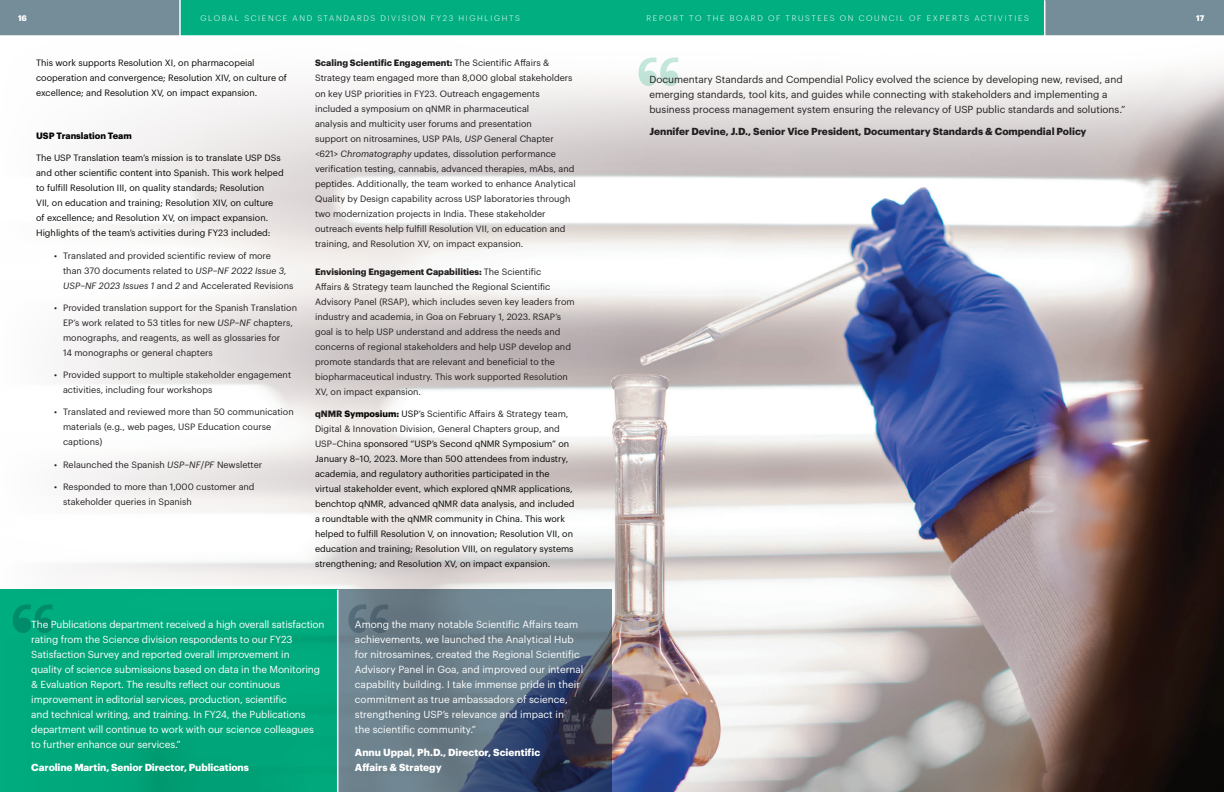
<style>
.page{position:relative;width:1224px;height:792px;background:#fff}
.page>*{position:absolute;margin:0;border:0;box-sizing:border-box;transform-origin:0 0}
.t1{font:condensed 120px "GT Walsheim";color:#c5cfd6}
.t2{font:condensed 120px "GT Walsheim";color:#5bc1a1}
.t3{font:10px/15px "Graphik";letter-spacing:-.01em;color:#fff}
.t4{font:10px/15px "Graphik";color:#231f20}
.t5{font:700 10px/15px "Graphik";letter-spacing:-.005em;color:#fff}
.t6{font:700 10px "Graphik";color:#231f20}
.t7{font:9px/15px "Graphik";color:#040503}
.t8{font:9px/15px "Graphik";color:#231f20}
.t9{font:9px/15px "Graphik";color:#1d1a1c}
.t10{font:700 9px "Graphik";color:#040503}
.t11{font:300 8px "Graphik";letter-spacing:.205em;color:#fff}
.t12{font:700 8px "Graphik";color:#fff}
.s1{font-style:italic}
.s2{font-weight:700;color:#231f20}
.s3{font-weight:700}
.s4{color:#231f20}
</style>
<div class="page">
<img style="left:0;top:68px;width:1224px;height:724px">
<div style="left:167px;top:0;width:879px;height:36px;background:#00ae80"></div>
<div style="left:1046px;top:0;width:178px;height:36px;background:#758c99"></div>
<hr style="left:1044px;top:0;width:1px;height:36px;background:#fff">
<div style="left:0;top:0;width:179px;height:36px;background:#758c99"></div>
<div style="left:0;top:590px;width:338px;height:202px;background:#00ae80"></div>
<svg style="left:338px;top:590px;width:274px;height:202px;background:#5c6e7e"></svg>
<hr style="left:179px;top:0;width:2px;height:36px;background:#fff">
<hr style="left:0;top:35px;width:1224px;height:2px;background:#fff">
<hr style="left:337px;top:590px;width:1px;height:202px;background:#fff">
<p class="t12" style="left:18px;top:12px;width:10px">16</p>
<p class="t11" style="left:200px;top:12px;width:321px">GLOBAL SCIENCE AND STANDARDS DIVISION FY23 HIGHLIGHTS</p>
<p class="t11" style="left:646px;top:12px;width:384px">REPORT TO THE BOARD OF TRUSTEES ON COUNCIL OF EXPERTS ACTIVITIES</p>
<p class="t12" style="left:1196px;top:12px;width:10px">17</p>
<p class="t7" style="left:36px;top:55px;width:252px">This work supports Resolution XI, on pharmacopeial cooperation and convergence; Resolution XIV, on culture of excellence; and Resolution XV, on impact expansion.</p>
<p class="t10" style="left:36px;top:128px;width:97px">USP Translation Team</p>
<p class="t7" style="left:36px;top:149px;width:249px">The USP Translation team’s mission is to translate USP DSs and other scientific content into Spanish. This work helped to fulfill Resolution III, on quality standards; Resolution<br>VII, on education and training; Resolution XIV, on culture of excellence; and Resolution XV, on impact expansion.<br>Highlights of the team’s activities during FY23 included:</p>
<p class="t8" style="left:63px;top:247px;width:232px;text-indent:-9px">• Translated and provided scientific review of more<br>than 370 documents related to <span class="s1">USP–NF 2022 Issue 3,<br>USP–NF 2023 Issues 1</span> and <span class="s1">2</span> and Accelerated Revisions</p>
<p class="t8" style="left:63px;top:299px;width:235px;text-indent:-9px">• Provided translation support for the Spanish Translation EP’s work related to 53 titles for new <span class="s1">USP–NF</span> chapters, monographs, and reagents, as well as glossaries for<br>14 monographs or general chapters</p>
<p class="t8" style="left:63px;top:367px;width:230px;text-indent:-9px">• Provided support to multiple stakeholder engagement activities, including four workshops</p>
<p class="t8" style="left:63px;top:404px;width:232px;text-indent:-9px">• Translated and reviewed more than 50 communication materials (e.g., web pages, USP Education course captions)</p>
<p class="t8" style="left:54px;top:456px;width:210px">• Relaunched the Spanish <span class="s1">USP–NF</span>/<span class="s1">PF</span> Newsletter</p>
<p class="t8" style="left:63px;top:478px;width:193px;text-indent:-9px">• Responded to more than 1,000 customer and stakeholder queries in Spanish</p>
<h1 class="t2" style="left:632px;top:38px;width:54px">“</h1>
<p class="t9" style="left:315px;top:55px;width:262px"><span class="s2">Scaling</span> <span class="s3">Scientific Engagement:</span> The Scientific Affairs &amp; Strategy team engaged more than 8,000 global stakeholders on key USP priorities <span class="s4">in FY23</span>. Outreach engagements included a symposium on qNMR in pharmaceutical<br>analysis and multicity user forums and presentation<br>support on nitrosamines, USP PAIs, <span class="s1">USP</span> General Chapter &lt;621&gt; <span class="s1">Chromatography</span> updates, dissolution performance verification testing, cannabis, advanced therapies, mAbs, and peptides. <span class="s4">Additionally, the team worked to enhance Analytical Quality by Design capability across USP laboratories through two modernization projects in India.</span> These stakeholder outreach events help fulfill Resolution VII, on education and training, <span class="s4">and Resolution XV, on impact expansion.</span></p>
<p class="t8" style="left:315px;top:263px;width:261px"><span class="s3">Envisioning Engagement Capabilities:</span> The Scientific<br>Affairs &amp; Strategy team launched the Regional Scientific Advisory Panel (RSAP), which includes seven key leaders from industry and academia, in Goa on February 1, 2023. RSAP’s goal is to help USP understand and address the needs and concerns of regional stakeholders and help USP develop and promote standards that are relevant and beneficial to the biopharmaceutical industry. This work supported Resolution XV, on impact expansion.</p>
<p class="t7" style="left:315px;top:405px;width:261px"><span class="s2">qNMR</span> <span class="s3">Symposium:</span> USP’s <span class="s4">Scientific Affairs &amp; Strategy team, Digital &amp; Innovation Division, General Chapters group, and USP–China</span> sponsored “USP’s Second qNMR Symposium” on January 8–10, 2023. More than 500 attendees from industry, academia, and regulatory authorities participated in the virtual stakeholder event, which explored qNMR applications, benchtop qNMR, advanced qNMR data analysis, and included a roundtable with the qNMR community in China. This work helped to fulfill Resolution V, on innovation; Resolution VII, on education and training; Resolution VIII, on regulatory systems strengthening; and Resolution XV, on impact expansion.</p>
<p class="t4" style="left:649px;top:71px;width:477px">Documentary Standards and Compendial Policy evolved the science by developing new, revised, and emerging standards, tool kits, and guides while connecting with stakeholders and implementing a business process management system ensuring the relevancy of USP public standards and solutions.”</p>
<p class="t6" style="left:649px;top:124px;width:439px">Jennifer Devine, J.D., Senior Vice President, Documentary Standards &amp; Compendial Policy</p>
<h1 class="t1" style="left:6px;top:585px;width:54px">“</h1>
<h1 class="t1" style="left:342px;top:585px;width:54px">“</h1>
<p class="t3" style="left:355px;top:616px;width:230px">Among the many notable Scientific Affairs team achievements, we launched the Analytical Hub for nitrosamines, created the Regional Scientific Advisory Panel in Goa, and improved our internal capability building. I take immense pride in their commitment as true ambassadors of science, strengthening USP’s relevance and impact in<br>the scientific community.”</p>
<p class="t5" style="left:355px;top:744px;width:187px">Annu Uppal, Ph.D., Director, Scientific<br>Affairs &amp; Strategy</p>
<p class="t3" style="left:31px;top:616px;width:295px">The Publications department received a high overall satisfaction rating from the Science division respondents to our FY23<br>Satisfaction Survey and reported overall improvement in<br>quality of science submissions based on data in the Monitoring &amp; Evaluation Report. The results reflect our continuous improvement in editorial services, production, scientific<br>and technical writing, and training. In FY24, the Publications department will continue to work with our science colleagues to further enhance our services.”</p>
<p class="t5" style="left:31px;top:759px;width:219px">Caroline Martin, Senior Director, Publications</p>
</div>
